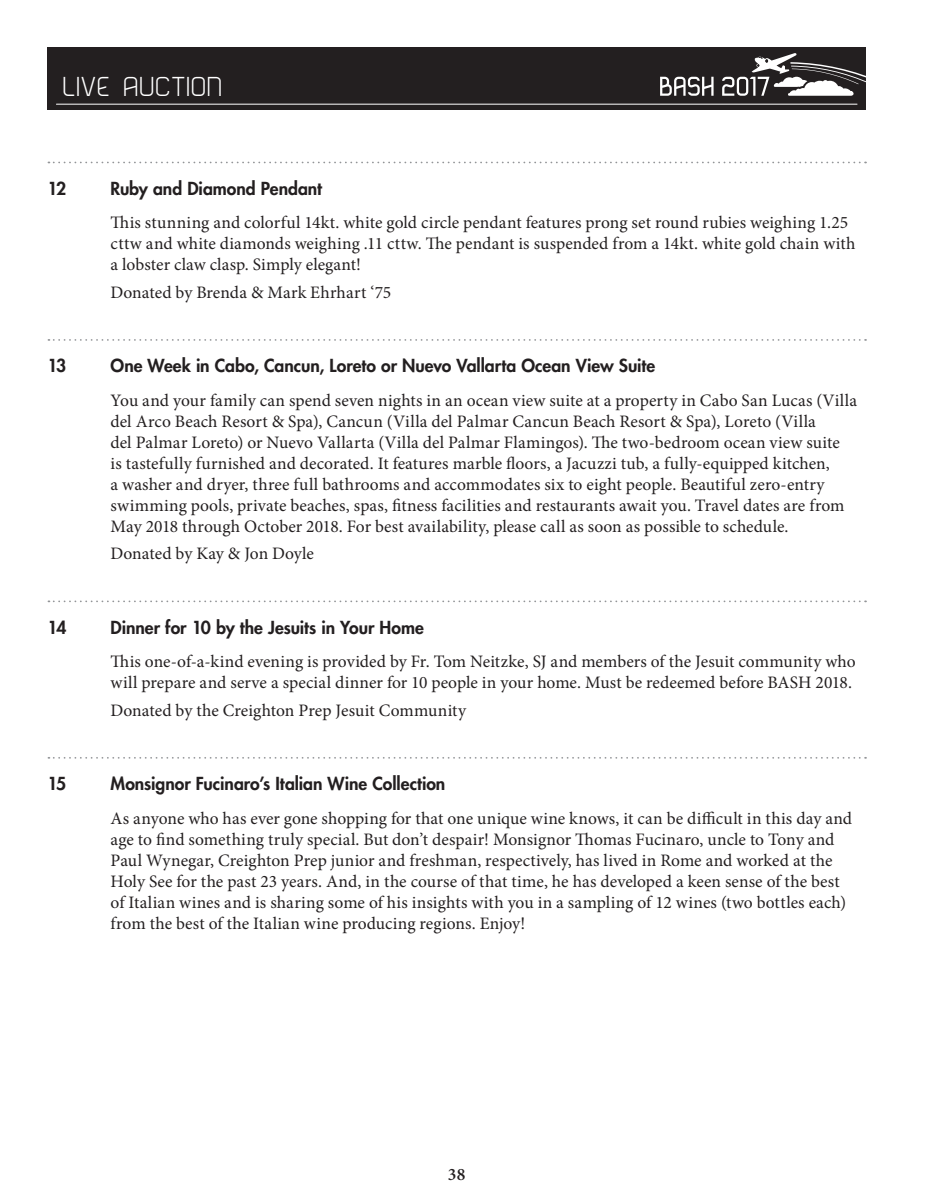
<style>
.page{position:relative;width:945px;height:1197px;background:#fff}
.page>*{position:absolute;margin:0;border:0;box-sizing:border-box;transform-origin:0 0}
.PAGE_HEADING{font:100 31.85px "Bender";letter-spacing:.035em;color:#fff}
.LIVE_AUCTION_DESCRIP{font:17.5px/21px "Minion Pro";letter-spacing:.005em;color:#231f20}
.AUCTION_LISTING_HEAD{font:800 17.5px "Futura Std";letter-spacing:-.005em;color:#231f20}
.t1{font:600 17.5px "Minion Pro";color:#231f20}
</style>
<div class="page">
<div style="left:47px;top:47px;width:819px;height:63px;background:#231f20"></div>
<hr style="left:56px;top:104px;width:801px;height:1px;background:#fff">
<svg style="left:722px;top:53px;width:144px;height:43px"></svg>
<svg style="left:660px;top:77px;width:54px;height:19px"></svg>
<svg style="left:48px;top:162px;width:818px;height:1px"></svg>
<svg style="left:48px;top:339px;width:818px;height:2px"></svg>
<svg style="left:48px;top:601px;width:818px;height:1px"></svg>
<svg style="left:48px;top:757px;width:818px;height:2px"></svg>
<p class="PAGE_HEADING" style="left:62px;top:70px;width:161px">LIVE AUCTION</p>
<p class="AUCTION_LISTING_HEAD" style="left:48px;top:177px;width:20px">12</p>
<p class="AUCTION_LISTING_HEAD" style="left:111px;top:177px;width:213px">Ruby and Diamond Pendant</p>
<p class="LIVE_AUCTION_DESCRIP" style="left:111px;top:212px;width:747px">This stunning and colorful 14kt. white gold circle pendant features prong set round rubies weighing 1.25 cttw and white diamonds weighing .11 cttw. The pendant is suspended from a 14kt. white gold chain with a lobster claw clasp. Simply elegant!</p>
<p class="LIVE_AUCTION_DESCRIP" style="left:111px;top:282px;width:282px">Donated by Brenda &amp; Mark Ehrhart ‘75</p>
<p class="AUCTION_LISTING_HEAD" style="left:48px;top:355px;width:20px">13</p>
<p class="AUCTION_LISTING_HEAD" style="left:111px;top:355px;width:546px">One Week in Cabo, Cancun, Loreto or Nuevo Vallarta Ocean View Suite</p>
<p class="LIVE_AUCTION_DESCRIP" style="left:111px;top:390px;width:748px">You and your family can spend seven nights in an ocean view suite at a property in Cabo San Lucas (Villa del Arco Beach Resort &amp; Spa), Cancun (Villa del Palmar Cancun Beach Resort &amp; Spa), Loreto (Villa<br>del Palmar Loreto) or Nuevo Vallarta (Villa del Palmar Flamingos). The two-bedroom ocean view suite<br>is tastefully furnished and decorated. It features marble floors, a Jacuzzi tub, a fully-equipped kitchen,<br>a washer and dryer, three full bathrooms and accommodates six to eight people. Beautiful zero-entry swimming pools, private beaches, spas, fitness facilities and restaurants await you. Travel dates are from May 2018 through October 2018. For best availability, please call as soon as possible to schedule.</p>
<p class="LIVE_AUCTION_DESCRIP" style="left:111px;top:543px;width:205px">Donated by Kay &amp; Jon Doyle</p>
<p class="AUCTION_LISTING_HEAD" style="left:48px;top:616px;width:21px">14</p>
<p class="AUCTION_LISTING_HEAD" style="left:111px;top:616px;width:315px">Dinner for 10 by the Jesuits in Your Home</p>
<p class="LIVE_AUCTION_DESCRIP" style="left:111px;top:651px;width:747px">This one-of-a-kind evening is provided by Fr. Tom Neitzke, SJ and members of the Jesuit community who will prepare and serve a special dinner for 10 people in your home. Must be redeemed before BASH 2018.</p>
<p class="LIVE_AUCTION_DESCRIP" style="left:111px;top:700px;width:357px">Donated by the Creighton Prep Jesuit Community</p>
<p class="AUCTION_LISTING_HEAD" style="left:48px;top:773px;width:20px">15</p>
<p class="AUCTION_LISTING_HEAD" style="left:111px;top:773px;width:336px">Monsignor Fucinaro’s Italian Wine Collection</p>
<p class="LIVE_AUCTION_DESCRIP" style="left:111px;top:808px;width:743px">As anyone who has ever gone shopping for that one unique wine knows, it can be difficult in this day and age to find something truly special. But don’t despair! Monsignor Thomas Fucinaro, uncle to Tony and Paul Wynegar, Creighton Prep junior and freshman, respectively, has lived in Rome and worked at the Holy See for the past 23 years. And, in the course of that time, he has developed a keen sense of the best of Italian wines and is sharing some of his insights with you in a sampling of 12 wines (two bottles each) from the best of the Italian wine producing regions. Enjoy!</p>
<p class="t1" style="left:448px;top:1162px;width:19px">38</p>
</div>
